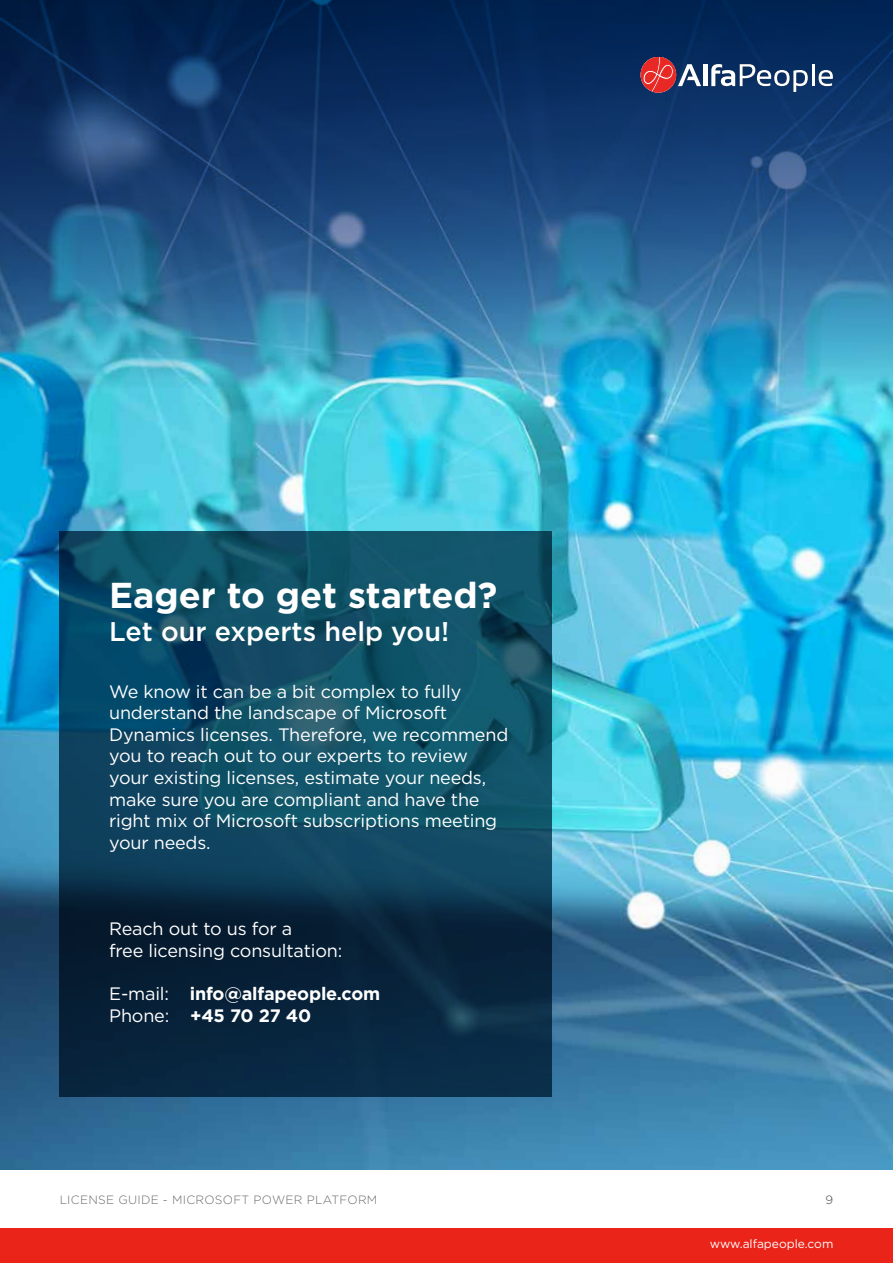
<style>
.page{position:relative;width:893px;height:1263px;background:#fff}
.page>*{position:absolute;margin:0;border:0;box-sizing:border-box;transform-origin:0 0}
.t1{font:700 36px "Gotham";color:#fff}
.t2{font:500 27px "Gotham";color:#fff}
.t3{font:18px/21.6px "Gotham";letter-spacing:-.01em;color:#fff}
.t4{font:700 18px/21.6px "Gotham";letter-spacing:-.01em;color:#fff}
.t5{font:300 12px "Gotham";letter-spacing:.025em;color:#444}
.t6{font:12px "Gotham";color:#fff}
.s1{font-weight:400}
</style>
<div class="page">
<div style="left:0;top:1229px;width:893px;height:34px;background:#ea2419"></div>
<img style="left:0;top:502px;width:893px;height:667px">
<svg style="left:60px;top:531px;width:492px;height:566px;background:#0d3e56"></svg>
<img style="left:0;top:0;width:893px;height:502px">
<svg style="left:641px;top:57px;width:60px;height:35px;background:#8b4a5e"></svg>
<hr style="left:703px;top:64px;width:4px;height:22px;background:#fff">
<svg style="left:711px;top:64px;width:97px;height:28px"></svg>
<hr style="left:812px;top:64px;width:3px;height:22px;background:#fff">
<svg style="left:819px;top:70px;width:14px;height:16px"></svg>
<h1 class="t1" style="left:109px;top:571px;width:390px">Eager to get started?</h1>
<h2 class="t2" style="left:109px;top:613px;width:342px">Let our experts help you!</h2>
<p class="t3" style="left:109px;top:680px;width:401px">We know it can be a bit complex to fully understand the landscape of Microsoft Dynamics licenses. Therefore, we recommend you to reach out to our experts to review your existing licenses, estimate your needs, make sure you are compliant and have the right mix of Microsoft subscriptions meeting your needs.</p>
<p class="t3" style="left:109px;top:918px;width:235px">Reach out to us for a<br>free licensing consultation:</p>
<p class="t4" style="left:109px;top:983px;width:273px"><span class="s1">E-mail:</span> info@alfapeople.com<br><span class="s1">Phone:</span> +45 70 27 40</p>
<p class="t5" style="left:60px;top:1192px;width:319px">LICENSE GUIDE - MICROSOFT POWER PLATFORM</p>
<p class="t5" style="left:826px;top:1192px;width:9px">9</p>
<p class="t6" style="left:710px;top:1236px;width:125px">www.alfapeople.com</p>
</div>
